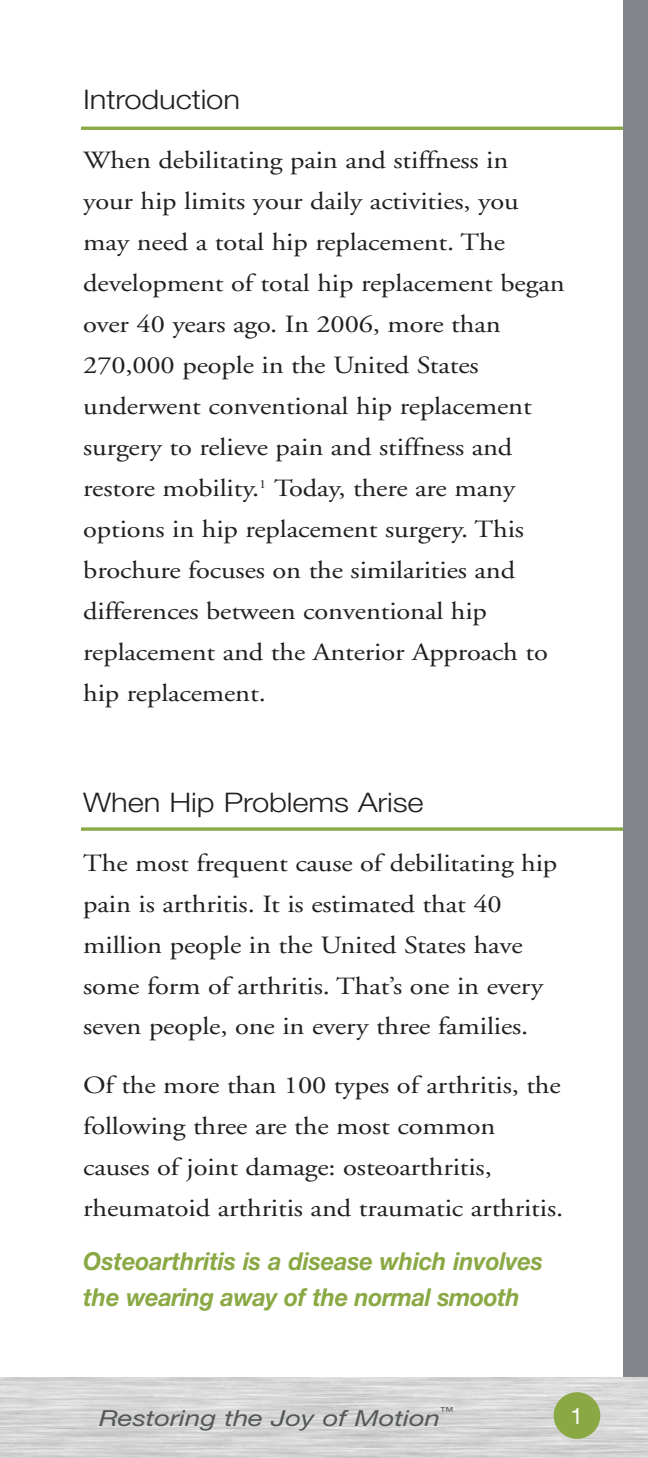
<style>
.page{position:relative;width:648px;height:1458px;background:#fff}
.page>*{position:absolute;margin:0;border:0;box-sizing:border-box;transform-origin:0 0}
.t1{font:300 27px "Helvetica Neue";letter-spacing:-.005em;color:#231f20;scale:1.15 1}
.t2{font:24.75px/40.9px "Adobe Garamond";letter-spacing:-.005em;color:#231f20;scale:1.15 1}
.t3{font:italic 700 24.75px/36px "Helvetica Neue";letter-spacing:-.005em;color:#8aa944;scale:.95 1}
.t4{font:22.5px "Helvetica Neue";color:#fff}
.t5{font:italic 22.05px "Helvetica Neue";letter-spacing:-.005em;color:#545859;scale:1.25 1}
.t6{font:italic 11.03px "Helvetica Neue";color:#545859;scale:1.25 1}
</style>
<div class="page">
<hr style="left:81px;top:127px;width:567px;height:3px;background:#8aa944">
<svg style="left:81px;top:827px;width:543px;height:4px;background:#9bb560"></svg>
<div style="left:624px;top:0;width:24px;height:1458px;background:#84868c"></div>
<img style="left:0;top:1377px;width:648px;height:81px">
<div style="left:554px;top:1392px;width:46px;height:47px;background:#8aa944;border-radius:50%"></div>
<p class="t1" style="left:83px;top:90px;width:138px">Introduction</p>
<p class="t2" style="left:83px;top:142px;width:420px">When debilitating pain and stiffness in<br>your hip limits your daily activities, you may need a total hip replacement. The development of total hip replacement began over 40 years ago. In 2006, more than 270,000 people in the United States underwent conventional hip replacement surgery to relieve pain and stiffness and restore mobility.<sup>1</sup> Today, there are many options in hip replacement surgery. This brochure focuses on the similarities and differences between conventional hip replacement and the Anterior Approach to hip replacement.</p>
<p class="t1" style="left:83px;top:792px;width:297px">When Hip Problems Arise</p>
<p class="t2" style="left:83px;top:845px;width:414px">The most frequent cause of debilitating hip pain is arthritis. It is estimated that 40 million people in the United States have some form of arthritis. That’s one in every seven people, one in every three families.</p>
<p class="t2" style="left:83px;top:1067px;width:419px">Of the more than 100 types of arthritis, the following three are the most common causes of joint damage: osteoarthritis, rheumatoid arthritis and traumatic arthritis.</p>
<p class="t3" style="left:83px;top:1246px;width:486px">Osteoarthritis is a disease which involves the wearing away of the normal smooth</p>
<p class="t6" style="left:440px;top:1407px;width:12px">™</p>
<p class="t4" style="left:570px;top:1407px;width:14px">1</p>
<p class="t5" style="left:99px;top:1410px;width:274px">Restoring the Joy of Motion</p>
</div>
